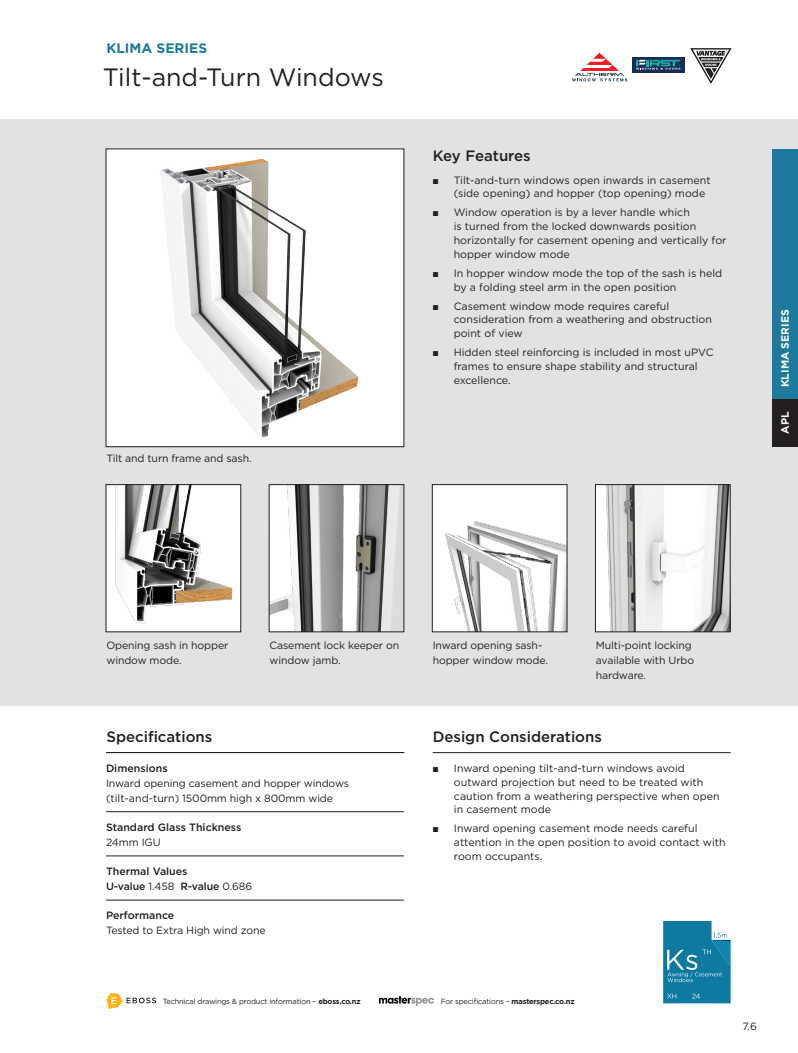
<style>
.page{position:relative;width:798px;height:1053px;background:#fff}
.page>*{position:absolute;margin:0;border:0;box-sizing:border-box;transform-origin:0 0}
.t1{font:25px "Gotham";color:#231f20}
.t2{font:500 15px "Gotham";color:#231f20}
.t3{font:700 13.75px "Gotham";color:#1d7a9d}
.t4{font:10.62px/13.8px "Gotham";color:#231f20}
.t5{font:500 10.62px "Gotham";color:#231f20}
.t6{font:700 10.62px "Gotham";color:#fff}
.t7{font:10.5px/15px "Gotham";letter-spacing:-.01em;color:#231f20}
.t8{font:500 10.5px "Gotham";letter-spacing:-.01em;color:#231f20}
.t9{font:7.5px "Gotham";letter-spacing:-.025em;color:#231f20}
.s1{font-family:"Arial"}
.s2{font-size:10.62px}
.s3{font-weight:400}
.s4{font-weight:700}
</style>
<div class="page">
<div style="left:0;top:119px;width:797px;height:586px;background:#e1e2e4"></div>
<hr style="left:432px;top:752px;width:298px;height:1px;background:#231f20">
<div style="left:772px;top:149px;width:25px;height:297px;background:#1d7a9d"></div>
<svg style="left:106px;top:992px;width:50px;height:16px"></svg>
<img style="left:379px;top:996px;width:54px;height:9px">
<div style="left:772px;top:399px;width:25px;height:47px;background:#231f20"></div>
<div style="left:631px;top:57px;width:53px;height:16px;background:#142f56"></div>
<svg style="left:636px;top:60px;width:44px;height:10px"></svg>
<svg style="left:572px;top:53px;width:55px;height:28px"></svg>
<svg style="left:690px;top:48px;width:41px;height:36px"></svg>
<svg style="left:595px;top:484px;width:135px;height:148px"></svg>
<svg style="left:432px;top:484px;width:135px;height:148px;background:#e4e4e4"></svg>
<svg style="left:269px;top:484px;width:135px;height:148px"></svg>
<svg style="left:106px;top:484px;width:135px;height:148px;background:#c4c2c0"></svg>
<svg style="left:106px;top:149px;width:298px;height:298px;background:#e4e3e2"></svg>
<hr style="left:106px;top:752px;width:298px;height:1px;background:#231f20">
<hr style="left:106px;top:811px;width:298px;height:1px;background:#231f20">
<hr style="left:106px;top:855px;width:298px;height:1px;background:#231f20">
<hr style="left:106px;top:899px;width:298px;height:1px;background:#231f20">
<svg style="left:663px;top:920px;width:67px;height:83px;background:#2c8bad"></svg>
<p class="t3" style="left:106px;top:39px;width:102px">KLIMA SERIES</p>
<h1 class="t1" style="left:103px;top:61px;width:282px">Tilt-and-Turn Windows</h1>
<p class="t7" style="left:106px;top:450px;width:147px">Tilt and turn frame and sash.</p>
<h2 class="t2" style="left:432px;top:146px;width:99px">Key Features</h2>
<p class="t4" style="left:453px;top:173px;width:258px;text-indent:-21px"><span class="s1">■</span> Tilt-and-turn windows open inwards in casement (side opening) and hopper (top opening) mode</p>
<p class="t4" style="left:453px;top:205px;width:274px;text-indent:-21px"><span class="s1">■</span> Window operation is by a lever handle which<br>is turned from the locked downwards position horizontally for casement opening and vertically for hopper window mode</p>
<p class="t4" style="left:453px;top:266px;width:270px;text-indent:-21px"><span class="s1">■</span> In hopper window mode the top of the sash is held by a folding steel arm in the open position</p>
<p class="t4" style="left:453px;top:299px;width:260px;text-indent:-21px"><span class="s1">■</span> Casement window mode requires careful consideration from a weathering and obstruction point of view</p>
<p class="t4" style="left:453px;top:345px;width:261px;text-indent:-21px"><span class="s1">■</span> Hidden steel reinforcing is included in most uPVC frames to ensure shape stability and structural excellence.</p>
<p class="t6" style="left:777px;top:387px;width:79px;rotate:-90deg">KLIMA SERIES</p>
<p class="t6" style="left:777px;top:434px;width:24px;rotate:-90deg">APL</p>
<p class="t7" style="left:106px;top:637px;width:123px">Opening sash in hopper window mode.</p>
<p class="t7" style="left:269px;top:637px;width:131px">Casement lock keeper on window jamb.</p>
<p class="t7" style="left:432px;top:637px;width:117px">Inward opening sash&shy;hopper window mode.</p>
<p class="t7" style="left:595px;top:637px;width:100px">Multi-point locking available with Urbo hardware.</p>
<h2 class="t2" style="left:106px;top:727px;width:107px">Specifications</h2>
<p class="t5" style="left:106px;top:760px;width:63px">Dimensions</p>
<p class="t7" style="left:106px;top:775px;width:244px">Inward opening casement and hopper windows (<span class="s2">tilt-and-turn</span>) 1500mm high x 800mm wide</p>
<p class="t5" style="left:106px;top:820px;width:137px">Standard Glass Thickness</p>
<p class="t7" style="left:106px;top:834px;width:56px">24mm IGU</p>
<p class="t5" style="left:106px;top:864px;width:83px">Thermal Values</p>
<p class="t8" style="left:106px;top:879px;width:148px">U-value <span class="s3">1.458</span> R-value <span class="s3">0.686</span></p>
<p class="t5" style="left:106px;top:908px;width:70px">Performance</p>
<p class="t7" style="left:106px;top:922px;width:161px">Tested to Extra High wind zone</p>
<h2 class="t2" style="left:432px;top:727px;width:171px">Design Considerations</h2>
<p class="t4" style="left:453px;top:761px;width:267px;text-indent:-21px"><span class="s1">■</span> Inward opening tilt-and-turn windows avoid outward projection but need to be treated with caution from a weathering perspective when open in casement mode</p>
<p class="t4" style="left:453px;top:821px;width:273px;text-indent:-21px"><span class="s1">■</span> Inward opening casement mode needs careful attention in the open position to avoid contact with room occupants.</p>
<p class="t9" style="left:163px;top:995px;width:199px">Technical drawings &amp; product information – <span class="s4">eboss.co.nz</span></p>
<p class="t9" style="left:441px;top:995px;width:135px">For specifications – <span class="s4">masterspec.co.nz</span></p>
<p class="t7" style="left:742px;top:1017px;width:16px">7.6</p>
</div>
